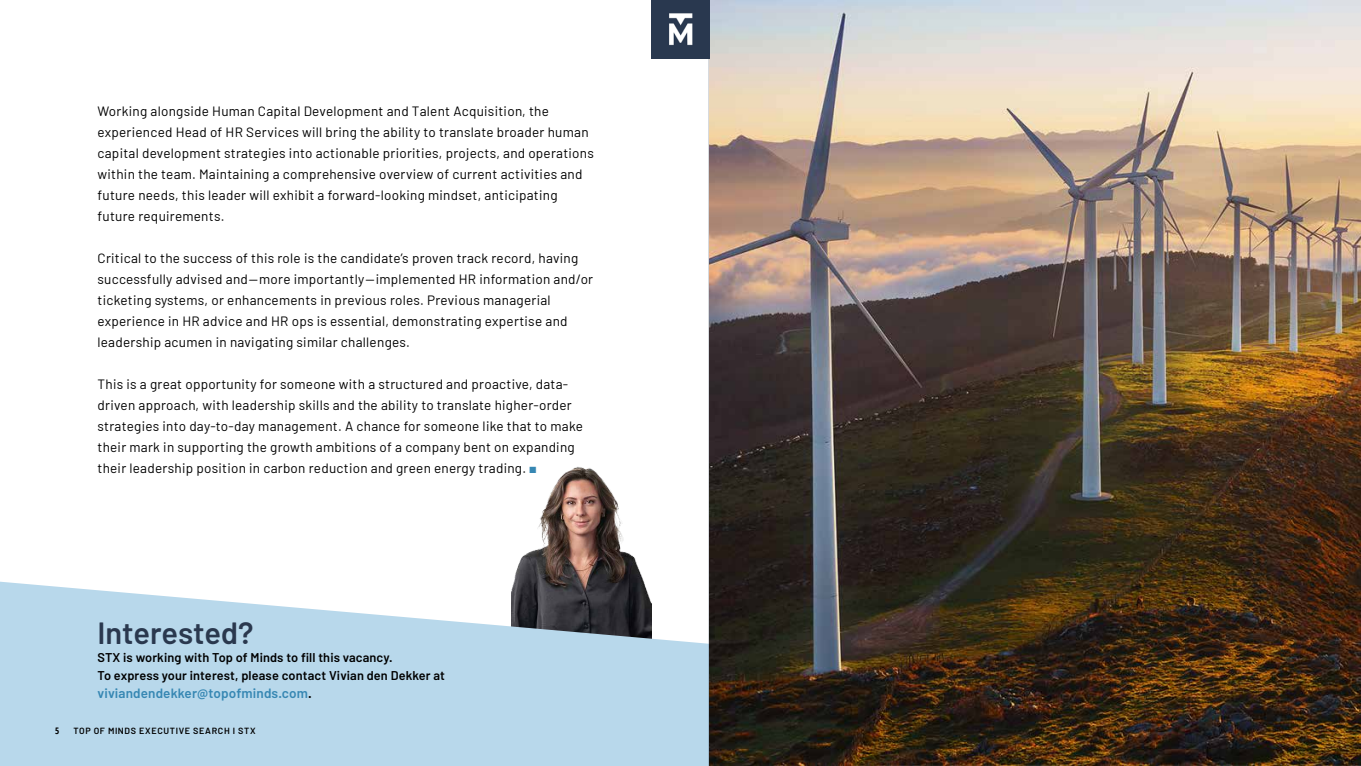
<style>
.page{position:relative;width:1361px;height:766px;background:#fff}
.page>*{position:absolute;margin:0;border:0;box-sizing:border-box;transform-origin:0 0}
.t1{font:600 30.75px "Barlow";color:#2a384e}
.t2{font:13.5px/21px "Barlow";letter-spacing:.02em;color:#000}
.t3{font:600 13.5px "Barlow";letter-spacing:.01em;color:#3687b3}
.t4{font:600 12.75px/18px "Barlow";letter-spacing:.01em;color:#000}
.t5{font:600 9px "Barlow";letter-spacing:.07em;color:#000}
.t6{font:700 condensed 9px "Open Sans";color:#000}
.s1{color:#3687b3}
.s2{color:#000}
</style>
<div class="page">
<img style="left:514px;top:467px;width:130px;height:114px">
<svg style="left:0;top:581px;width:709px;height:184px;background:#b8d3e3"></svg>
<img style="left:709px;top:0;width:652px;height:765px">
<img style="left:651px;top:0;width:58px;height:58px">
<p class="t2" style="left:98px;top:99px;width:498px">Working alongside Human Capital Development and Talent Acquisition, the experienced Head of HR Services will bring the ability to translate broader human capital development strategies into actionable priorities, projects, and operations within the team. Maintaining a comprehensive overview of current activities and future needs, this leader will exhibit a forward-looking mindset, anticipating future requirements.</p>
<p class="t2" style="left:98px;top:246px;width:497px">Critical to the success of this role is the candidate’s proven track record, having successfully advised and—more importantly—implemented HR information and/or ticketing systems, or enhancements in previous roles. Previous managerial experience in HR advice and HR ops is essential, demonstrating expertise and leadership acumen in navigating similar challenges.</p>
<p class="t2" style="left:98px;top:372px;width:487px">This is a great opportunity for someone with a structured and proactive, data&shy;driven approach, with leadership skills and the ability to translate higher-order strategies into day-to-day management. A chance for someone like that to make their mark in supporting the growth ambitions of a company bent on expanding their leadership position in carbon reduction and green energy trading. <span class="s1">■</span></p>
<h1 class="t1" style="left:98px;top:613px;width:157px">Interested?</h1>
<p class="t4" style="left:98px;top:647px;width:349px">STX is working with Top of Minds to fill this vacancy.<br>To express your interest, please contact Vivian den Dekker at</p>
<p class="t3" style="left:98px;top:684px;width:216px">viviandendekker@topofminds.com<span class="s2">.</span></p>
<p class="t6" style="left:55px;top:724px;width:6px">5</p>
<p class="t5" style="left:73px;top:725px;width:184px">TOP OF MINDS EXECUTIVE SEARCH I STX</p>
</div>
